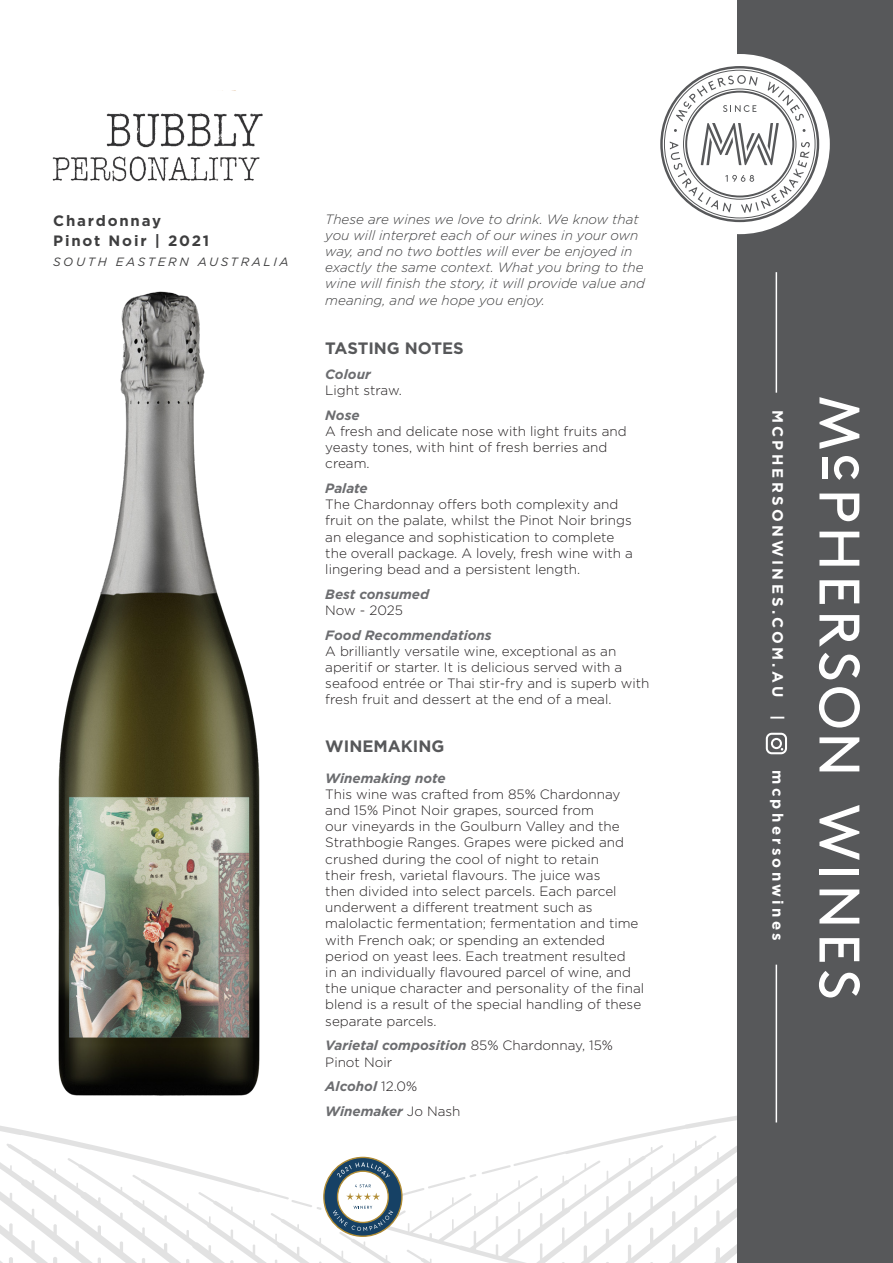
<style>
.page{position:relative;width:893px;height:1263px;background:#fff}
.page>*{position:absolute;margin:0;border:0;box-sizing:border-box;transform-origin:0 0}
.t1{font:700 16.5px "Gotham";color:#57585a}
.t2{font:700 15px "Gotham";letter-spacing:.22em;color:#fff}
.t3{font:700 15px "Gotham";letter-spacing:.12em;color:#3e3e3f}
.t4{font:300 13.5px/16.2px "Gotham";color:#231f20}
.t5{font:italic 300 13.5px/16.2px "Gotham";color:#3e3e3f}
.t6{font:italic 700 13.5px "Gotham";color:#6c6d70}
.t7{font:italic 12px "Gotham";letter-spacing:.22em;color:#3e3e3f}
.s1{font-weight:700;font-style:italic;color:#6c6d70}
.s2{font-weight:300;font-style:normal;color:#231f20}
</style>
<div class="page">
<svg style="left:0;top:1095px;width:738px;height:168px"></svg>
<div style="left:738px;top:0;width:155px;height:1263px;background:#57585a"></div>
<svg style="left:819px;top:805px;width:40px;height:118px"></svg>
<svg style="left:819px;top:938px;width:40px;height:24px"></svg>
<svg style="left:819px;top:971px;width:41px;height:26px"></svg>
<svg style="left:819px;top:493px;width:40px;height:28px"></svg>
<svg style="left:819px;top:532px;width:41px;height:239px"></svg>
<svg style="left:819px;top:397px;width:40px;height:52px"></svg>
<div style="left:823px;top:458px;width:5px;height:21px;background:#fff"></div>
<svg style="left:826px;top:456px;width:33px;height:24px"></svg>
<div style="left:650px;top:54px;width:180px;height:180px;background:#fff;border-radius:50%"></div>
<svg style="left:660px;top:66px;width:159px;height:156px"></svg>
<hr style="left:776px;top:272px;width:1px;height:121px;background:#fff">
<hr style="left:776px;top:965px;width:1px;height:157px;background:#fff">
<svg style="left:766px;top:733px;width:21px;height:21px"></svg>
<img style="left:49px;top:291px;width:222px;height:821px">
<img style="left:52px;top:113px;width:211px;height:69px">
<svg style="left:323px;top:1157px;width:80px;height:80px"></svg>
<p class="t3" style="left:53px;top:210px;width:109px">Chardonnay</p>
<p class="t3" style="left:53px;top:230px;width:158px">Pinot Noir | 2021</p>
<p class="t7" style="left:53px;top:254px;width:237px">SOUTH EASTERN AUSTRALIA</p>
<p class="t5" style="left:325px;top:210px;width:321px">These are wines we love to drink. We know that you will interpret each of our wines in your own way, and no two bottles will ever be enjoyed in exactly the same context. What you bring to the wine will finish the story, it will provide value and meaning, and we hope you enjoy.</p>
<p class="t1" style="left:325px;top:337px;width:140px">TASTING NOTES</p>
<p class="t6" style="left:325px;top:365px;width:47px">Colour</p>
<p class="t4" style="left:325px;top:382px;width:78px">Light straw.</p>
<p class="t6" style="left:325px;top:406px;width:36px">Nose</p>
<p class="t4" style="left:325px;top:423px;width:303px">A fresh and delicate nose with light fruits and yeasty tones, with hint of fresh berries and cream.</p>
<p class="t6" style="left:325px;top:479px;width:44px">Palate</p>
<p class="t4" style="left:325px;top:496px;width:309px">The Chardonnay offers both complexity and fruit on the palate, whilst the Pinot Noir brings an elegance and sophistication to complete the overall package. A lovely, fresh wine with a lingering bead and a persistent length.</p>
<p class="t6" style="left:325px;top:585px;width:105px">Best consumed</p>
<p class="t4" style="left:325px;top:602px;width:79px">Now - 2025</p>
<p class="t6" style="left:325px;top:626px;width:168px">Food Recommendations</p>
<p class="t4" style="left:325px;top:642px;width:326px">A brilliantly versatile wine, exceptional as an aperitif or starter. It is delicious served with a seafood entrée or Thai stir-fry and is superb with fresh fruit and dessert at the end of a meal.</p>
<p class="t1" style="left:325px;top:735px;width:121px">WINEMAKING</p>
<p class="t4" style="left:325px;top:769px;width:320px"><span class="s1">Winemaking note<br></span>This wine was crafted from 85% Chardonnay and 15% Pinot Noir grapes, sourced from<br>our vineyards in the Goulburn Valley and the Strathbogie Ranges. Grapes were picked and crushed during the cool of night to retain<br>their fresh, varietal flavours. The juice was<br>then divided into select parcels. Each parcel underwent a different treatment such as malolactic fermentation; fermentation and time with French oak; or spending an extended period on yeast lees. Each treatment resulted<br>in an individually flavoured parcel of wine, and the unique character and personality of the final blend is a result of the special handling of these separate parcels.</p>
<p class="t4" style="left:325px;top:1037px;width:289px"><span class="s1">Varietal composition</span> 85% Chardonnay, 15%<br>Pinot Noir</p>
<p class="t6" style="left:325px;top:1077px;width:93px">Alcohol <span class="s2">12.0%</span></p>
<p class="t6" style="left:325px;top:1102px;width:137px">Winemaker <span class="s2">Jo Nash</span></p>
<p class="t2" style="left:788px;top:410px;width:312px;rotate:90deg">MCPHERSONWINES.COM.AU |</p>
<p class="t2" style="left:788px;top:770px;width:172px;rotate:90deg">mcphersonwines</p>
</div>
